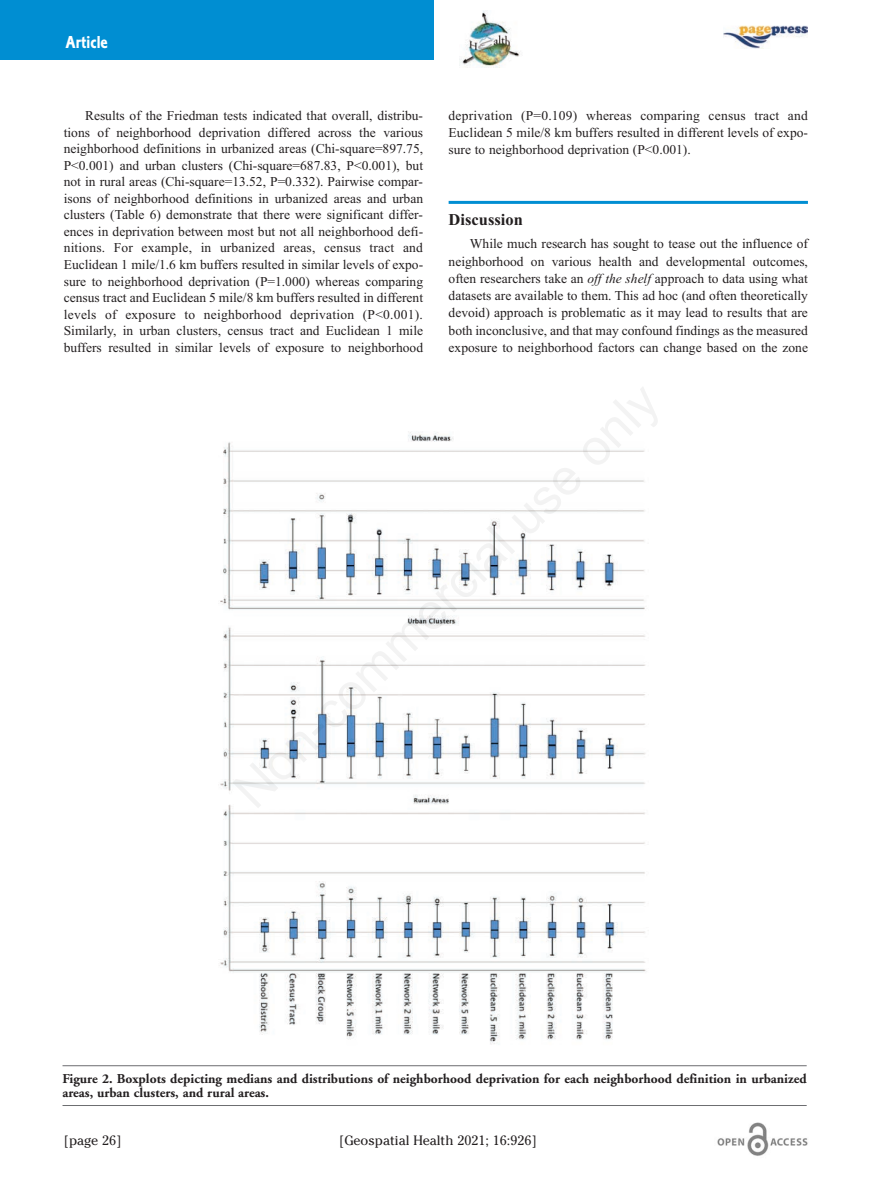
<style>
.page{position:relative;width:893px;height:1191px;background:#fff}
.page>*{position:absolute;margin:0;border:0;box-sizing:border-box;transform-origin:0 0}
.t1{font:18px "Corinthian Bold Condensed Plain";color:#fff}
.t2{font:700 16.5px "Times New Roman";color:#231f20}
.t3{font:13.5px/16.5px "Times New Roman";color:#231f20;text-align:justify}
.t4{font:700 13.5px/13.5px "Adobe Garamond";color:#231f20}
.t5{font:13.5px "Cheltenham";color:#231f20}
.s1{font-style:italic}
</style>
<div class="page">
<div style="left:0;top:0;width:434px;height:60px;background:#008ed2"></div>
<hr style="left:449px;top:201px;width:359px;height:3px;background:#008ed2">
<img style="left:717px;top:1123px;width:91px;height:33px">
<img style="left:723px;top:25px;width:84px;height:24px">
<img style="left:459px;top:11px;width:61px;height:57px">
<hr style="left:63px;top:1065px;width:744px;height:1px;background:#6c6d70">
<hr style="left:63px;top:1105px;width:744px;height:1px;background:#6c6d70">
<img style="left:219px;top:431px;width:427px;height:613px">
<h1 class="t1" style="left:66px;top:36px;width:44px">Article</h1>
<p class="t3" style="left:64px;top:107px;width:361px;text-indent:21px">Results of the Friedman tests indicated that overall, distribu&shy;tions of neighborhood deprivation differed across the various neighborhood definitions in urbanized areas (Chi-square=897.75, P&lt;0.001) and urban clusters (Chi-square=687.83, P&lt;0.001), but not in rural areas (Chi-square=13.52, P=0.332). Pairwise compar&shy;isons of neighborhood definitions in urbanized areas and urban clusters (Table 6) demonstrate that there were significant differ&shy;ences in deprivation between most but not all neighborhood defi&shy;nitions. For example, in urbanized areas, census tract and Euclidean 1 mile/1.6 km buffers resulted in similar levels of expo&shy;sure to neighborhood deprivation (P=1.000) whereas comparing census tract and Euclidean 5 mile/8 km buffers resulted in different levels of exposure to neighborhood deprivation (P&lt;0.001).<br>Similarly, in urban clusters, census tract and Euclidean 1 mile buffers resulted in similar levels of exposure to neighborhood</p>
<p class="t3" style="left:449px;top:107px;width:361px;line-height:17.2px">deprivation (P=0.109) whereas comparing census tract and Euclidean 5 mile/8 km buffers resulted in different levels of expo&shy;sure to neighborhood deprivation (P&lt;0.001).</p>
<p class="t2" style="left:449px;top:210px;width:76px">Discussion</p>
<p class="t3" style="left:449px;top:235px;width:361px;line-height:17.2px;text-indent:21px">While much research has sought to tease out the influence of neighborhood on various health and developmental outcomes, often researchers take an <span class="s1">off the shelf</span> approach to data using what datasets are available to them. This ad hoc (and often theoretically devoid) approach is problematic as it may lead to results that are both inconclusive, and that may confound findings as the measured exposure to neighborhood factors can change based on the zone</p>
<p class="t4" style="left:63px;top:1073px;width:746px">Figure 2. Boxplots depicting medians and distributions of neighborhood deprivation for each neighborhood definition in urbanized areas, urban clusters, and rural areas.</p>
<p class="t5" style="left:64px;top:1132px;width:59px">[page 26]</p>
<p class="t5" style="left:339px;top:1132px;width:199px">[Geospatial Health 2021; 16:926]</p>
</div>
